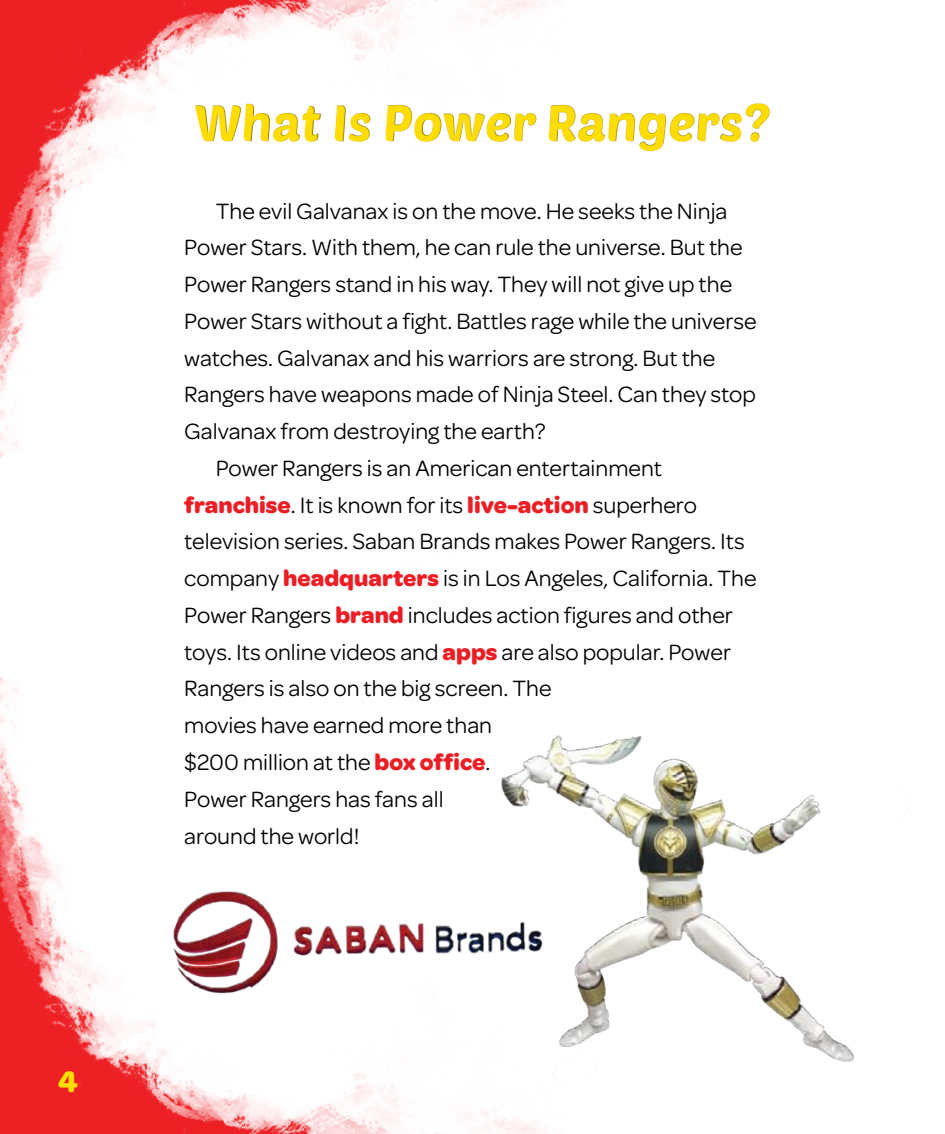
<style>
.page{position:relative;width:945px;height:1134px;background:#fff}
.page>*{position:absolute;margin:0;border:0;box-sizing:border-box;transform-origin:0 0}
.t1{font:50.75px "Poetsen One";color:#fd0}
.t2{font:700 31.5px "Omnes";color:#fd0}
.t3{font:23.62px "Omnes";color:#000}
.s1{font-weight:700;color:#ed1d24}
</style>
<div class="page">
<img style="left:0;top:676px;width:553px;height:458px">
<img style="left:0;top:0;width:553px;height:458px">
<div style="left:169px;top:87px;width:663px;height:166px;background:#fff"></div>
<img style="left:453px;top:693px;width:401px;height:387px">
<img style="left:77px;top:835px;width:478px;height:181px">
<h2 class="t2" style="left:58px;top:1064px;width:21px">4</h2>
<h1 class="t1" style="left:194px;top:91px;width:578px">What Is Power Rangers?</h1>
<p class="t3" style="left:216px;top:198px;width:513px">The evil Galvanax is on the move. He seeks the Ninja</p>
<p class="t3" style="left:184px;top:234px;width:560px">Power Stars. With them, he can rule the universe. But the</p>
<p class="t3" style="left:184px;top:271px;width:550px">Power Rangers stand in his way. They will not give up the</p>
<p class="t3" style="left:184px;top:308px;width:574px">Power Stars without a fight. Battles rage while the universe</p>
<p class="t3" style="left:184px;top:345px;width:533px">watches. Galvanax and his warriors are strong. But the</p>
<p class="t3" style="left:184px;top:381px;width:573px">Rangers have weapons made of Ninja Steel. Can they stop</p>
<p class="t3" style="left:184px;top:418px;width:363px">Galvanax from destroying the earth?</p>
<p class="t3" style="left:216px;top:455px;width:448px">Power Rangers is an American entertainment</p>
<p class="t3" style="left:184px;top:492px;width:514px"><span class="s1">franchise</span>. It is known for its <span class="s1">live-action</span> superhero</p>
<p class="t3" style="left:184px;top:528px;width:562px">television series. Saban Brands makes Power Rangers. Its</p>
<p class="t3" style="left:184px;top:565px;width:574px">company <span class="s1">headquarters</span> is in Los Angeles, California. The</p>
<p class="t3" style="left:184px;top:602px;width:550px">Power Rangers <span class="s1">brand</span> includes action figures and other</p>
<p class="t3" style="left:184px;top:639px;width:548px">toys. Its online videos and <span class="s1">apps</span> are also popular. Power</p>
<p class="t3" style="left:184px;top:675px;width:369px">Rangers is also on the big screen. The</p>
<p class="t3" style="left:184px;top:712px;width:309px">movies have earned more than</p>
<p class="t3" style="left:184px;top:749px;width:308px">$200 million at the <span class="s1">box office</span>.</p>
<p class="t3" style="left:184px;top:786px;width:261px">Power Rangers has fans all</p>
<p class="t3" style="left:184px;top:823px;width:177px">around the world!</p>
</div>
